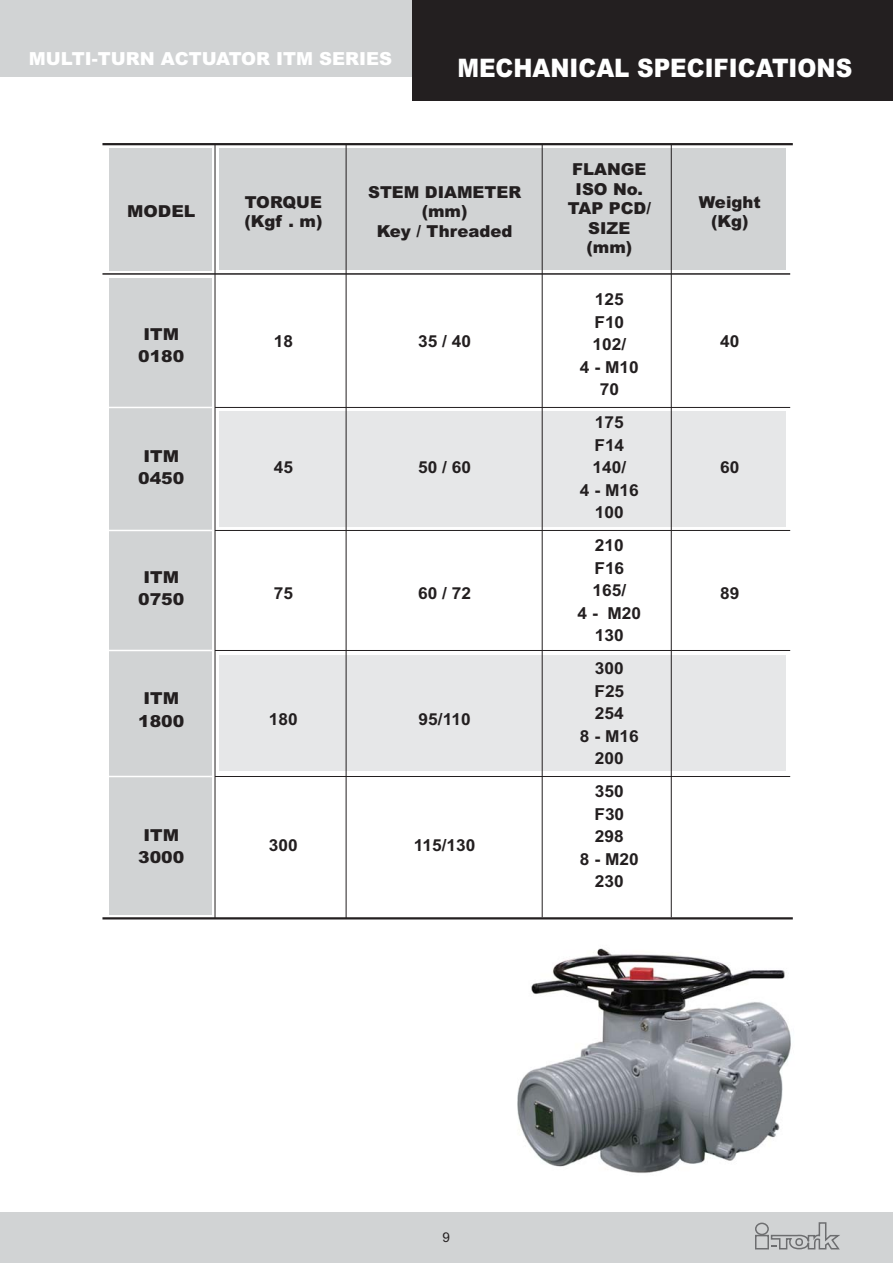
<style>
.page{position:relative;width:893px;height:1263px;background:#fff}
.page>*{position:absolute;margin:0;border:0;box-sizing:border-box;transform-origin:0 0}
.t1{font:900 25.5px "Arial";color:#fff;scale:.9 1}
.t2{font:900 18px "Arial";color:#fff}
.t3{font:700 16.5px/22.5px "Arial";color:#231f20;text-align:center;scale:1.05 1}
.t4{font:900 16.5px/19.5px "Arial";color:#231f20;text-align:center}
.t5{font:900 16.5px/22.5px "Arial";color:#231f20;text-align:center;scale:1.05 1}
.t6{font:13.5px "Arial";color:#231f20}
</style>
<div class="page">
<img style="left:517px;top:948px;width:274px;height:225px">
<div style="left:0;top:0;width:893px;height:77px;background:#d1d3d4"></div>
<div style="left:0;top:1212px;width:893px;height:51px;background:#d1d3d4"></div>
<div style="left:755px;top:1235px;width:14px;height:14px;border:2px solid #6d6e70"></div>
<div style="left:755px;top:1222px;width:14px;height:13px;border:2px solid #6d6e70;border-radius:50%"></div>
<svg style="left:770px;top:1222px;width:70px;height:28px"></svg>
<div style="left:413px;top:0;width:480px;height:100px;background:#231f20"></div>
<div style="left:219px;top:411px;width:567px;height:116px;background:#e6e7e8"></div>
<div style="left:219px;top:655px;width:567px;height:116px;background:#e6e7e8"></div>
<div style="left:109px;top:149px;width:102px;height:122px;background:#d1d3d4"></div>
<div style="left:109px;top:278px;width:102px;height:636px;background:#d1d3d4"></div>
<div style="left:219px;top:149px;width:567px;height:121px;background:#d1d3d4"></div>
<hr style="left:102px;top:143px;width:691px;height:2px;background:#231f20">
<hr style="left:215px;top:144px;width:1px;height:774px;background:#231f20">
<hr style="left:346px;top:145px;width:1px;height:773px;background:#231f20">
<hr style="left:542px;top:145px;width:1px;height:772px;background:#231f20">
<hr style="left:671px;top:145px;width:1px;height:772px;background:#231f20">
<hr style="left:102px;top:917px;width:691px;height:2px;background:#231f20">
<hr style="left:102px;top:273px;width:688px;height:2px;background:#231f20">
<hr style="left:215px;top:407px;width:575px;height:1px;background:#231f20">
<hr style="left:215px;top:530px;width:575px;height:1px;background:#231f20">
<hr style="left:215px;top:650px;width:575px;height:1px;background:#231f20">
<hr style="left:215px;top:776px;width:575px;height:1px;background:#231f20">
<hr style="left:105px;top:407px;width:108px;height:1px;background:#fff">
<hr style="left:105px;top:530px;width:108px;height:1px;background:#fff">
<hr style="left:105px;top:650px;width:108px;height:1px;background:#fff">
<hr style="left:105px;top:776px;width:108px;height:1px;background:#fff">
<p class="t2" style="left:29px;top:52px;width:365px">MULTI-TURN ACTUATOR ITM SERIES</p>
<h1 class="t1" style="left:457px;top:58px;width:440px">MECHANICAL SPECIFICATIONS</h1>
<p class="t5" style="left:127px;top:202px;width:67px">MODEL</p>
<p class="t4" style="left:244px;top:194px;width:79px;text-align:left">TORQUE (Kgf . m)</p>
<p class="t4" style="left:368px;top:184px;width:155px">STEM DIAMETER (mm)<br>Key / Threaded</p>
<p class="t5" style="left:138px;top:324px;width:46px">ITM<br>0180</p>
<p class="t5" style="left:138px;top:446px;width:46px">ITM<br>0450</p>
<p class="t5" style="left:138px;top:567px;width:46px">ITM<br>0750</p>
<p class="t5" style="left:138px;top:689px;width:46px">ITM<br>1800</p>
<p class="t5" style="left:138px;top:825px;width:46px">ITM<br>3000</p>
<p class="t3" style="left:274px;top:331px;width:20px">18</p>
<p class="t3" style="left:274px;top:457px;width:20px">45</p>
<p class="t3" style="left:274px;top:583px;width:20px">75</p>
<p class="t3" style="left:269px;top:709px;width:29px">180</p>
<p class="t3" style="left:269px;top:835px;width:29px">300</p>
<p class="t3" style="left:418px;top:331px;width:52px">35 / 40</p>
<p class="t3" style="left:418px;top:457px;width:52px">50 / 60</p>
<p class="t3" style="left:418px;top:583px;width:52px">60 / 72</p>
<p class="t3" style="left:419px;top:709px;width:51px">95/110</p>
<p class="t3" style="left:414px;top:835px;width:60px">115/130</p>
<p class="t4" style="left:568px;top:161px;width:85px">FLANGE<br>ISO No.<br>TAP PCD/<br>SIZE (mm)</p>
<p class="t3" style="left:580px;top:290px;width:57px">125<br>F10<br>102/<br>4 - M10<br>70</p>
<p class="t3" style="left:580px;top:413px;width:57px">175<br>F14<br>140/<br>4 - M16<br>100</p>
<p class="t3" style="left:578px;top:536px;width:62px">210<br>F16<br>165/<br>4 - M20<br>130</p>
<p class="t3" style="left:580px;top:659px;width:57px">300<br>F25<br>254<br>8 - M16<br>200</p>
<p class="t3" style="left:580px;top:782px;width:57px">350<br>F30<br>298<br>8 - M20<br>230</p>
<p class="t4" style="left:699px;top:194px;width:63px">Weight (Kg)</p>
<p class="t3" style="left:720px;top:331px;width:20px">40</p>
<p class="t3" style="left:720px;top:457px;width:20px">60</p>
<p class="t3" style="left:720px;top:583px;width:20px">89</p>
<p class="t6" style="left:443px;top:1232px;width:9px">9</p>
</div>
